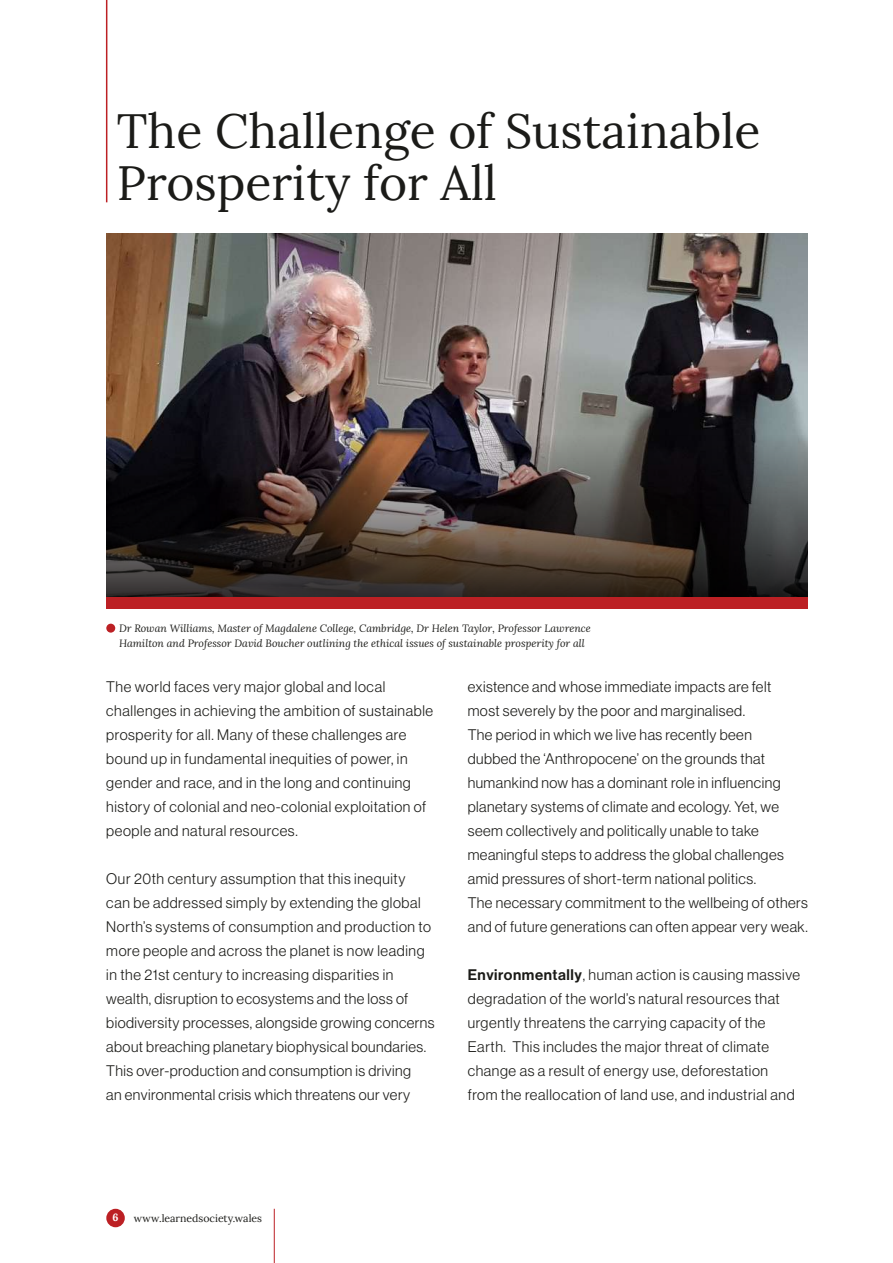
<style>
.page{position:relative;width:893px;height:1263px;background:#fff}
.page>*{position:absolute;margin:0;border:0;box-sizing:border-box;transform-origin:0 0}
.t1{font:48px/52.5px "Lora";color:#1b1b18}
.t2{font:15px/24px "N Haas Grotesk DS Pro 45 Lt";letter-spacing:.03em;color:#1b1b18}
.t3{font:italic 10.5px/15px "Lora";color:#1b1b18}
.t4{font:10.5px "Lora";color:#1b1b18}
.t5{font:700 10.5px "Lora";color:#fff}
.s1{font-family:"N Haas Grotesk DS Pro 65 Md"}
</style>
<div class="page">
<div style="left:106px;top:1209px;width:19px;height:18px;background:#bc2024;border-radius:50%"></div>
<hr style="left:274px;top:1209px;width:1px;height:54px;background:#bc2024">
<img style="left:106px;top:234px;width:701px;height:201px">
<div style="left:106px;top:624px;width:9px;height:9px;background:#bc2024;border-radius:50%"></div>
<svg style="left:106px;top:435px;width:701px;height:162px;background:#372f2d"></svg>
<div style="left:106px;top:597px;width:701px;height:11px;background:#bc2024"></div>
<hr style="left:106px;top:0;width:1px;height:202px;background:#bc2024">
<h1 class="t1" style="left:117px;top:101px;width:645px">The Challenge of Sustainable<br>Prosperity for All</h1>
<p class="t3" style="left:119px;top:620px;width:473px">Dr Rowan Williams, Master of Magdalene College, Cambridge, Dr Helen Taylor, Professor Lawrence<br>Hamilton and Professor David Boucher outlining the ethical issues of sustainable prosperity for all</p>
<p class="t2" style="left:106px;top:675px;width:328px">The world faces very major global and local challenges in achieving the ambition of sustainable prosperity for all. Many of these challenges are bound up in fundamental inequities of power, in gender and race, and in the long and continuing history of colonial and neo-colonial exploitation of people and natural resources.</p>
<p class="t2" style="left:106px;top:867px;width:330px">Our 20th century assumption that this inequity<br>can be addressed simply by extending the global North’s systems of consumption and production to more people and across the planet is now leading in the 21st century to increasing disparities in wealth, disruption to ecosystems and the loss of biodiversity processes, alongside growing concerns about breaching planetary biophysical boundaries.<br>This over-production and consumption is driving<br>an environmental crisis which threatens our very</p>
<p class="t2" style="left:468px;top:675px;width:342px">existence and whose immediate impacts are felt<br>most severely by the poor and marginalised.<br>The period in which we live has recently been<br>dubbed the ‘Anthropocene’ on the grounds that humankind now has a dominant role in influencing planetary systems of climate and ecology. Yet, we seem collectively and politically unable to take meaningful steps to address the global challenges amid pressures of short-term national politics.<br>The necessary commitment to the wellbeing of others and of future generations can often appear very weak.</p>
<p class="t2" style="left:468px;top:963px;width:334px"><span class="s1">Environmentally</span>, human action is causing massive degradation of the world’s natural resources that urgently threatens the carrying capacity of the Earth. This includes the major threat of climate change as a result of energy use, deforestation from the reallocation of land use, and industrial and</p>
<p class="t5" style="left:113px;top:1209px;width:8px">6</p>
<p class="t4" style="left:134px;top:1210px;width:130px">www.learnedsociety.wales</p>
</div>
